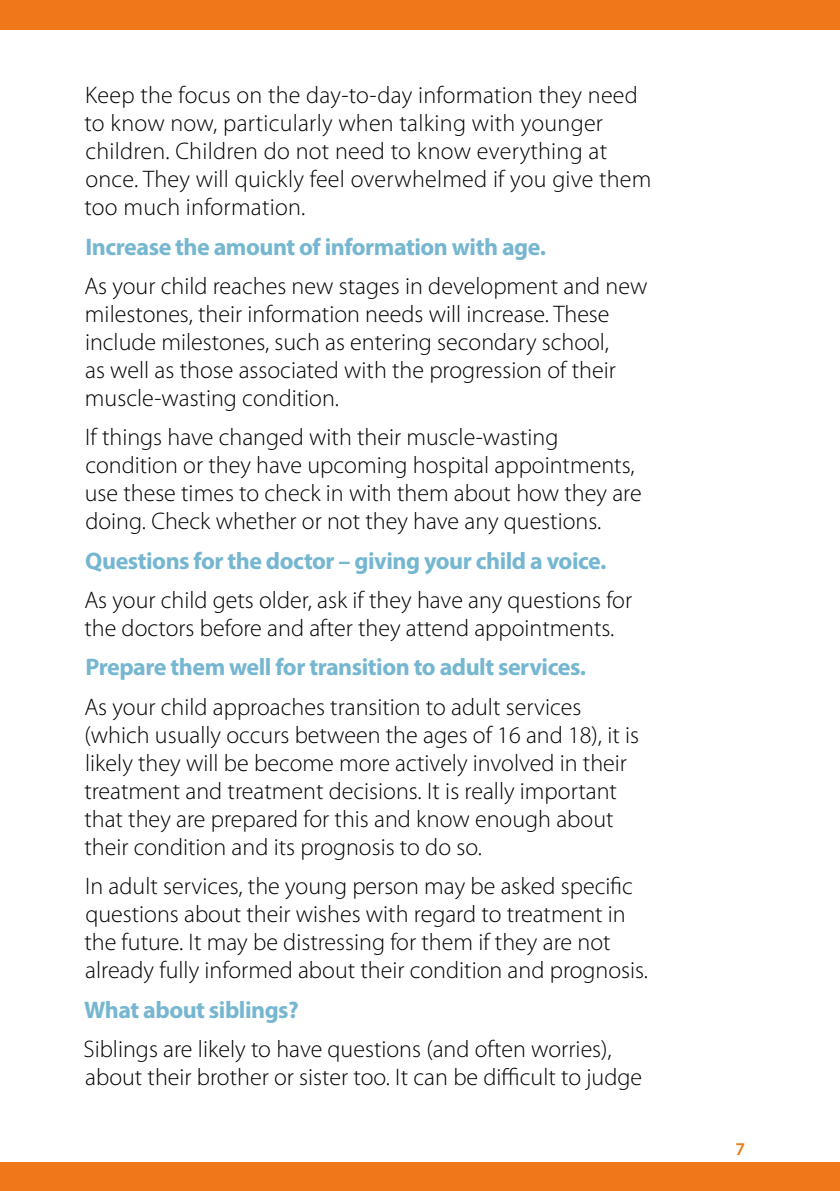
<style>
.page{position:relative;width:840px;height:1191px;background:#fff}
.page>*{position:absolute;margin:0;border:0;box-sizing:border-box;transform-origin:0 0}
.t1{font:300 24px/28px "Myriad Pro";color:#000}
.t2{font:700 24px "Myriad Pro";letter-spacing:-.02em;color:#75b6d0}
.t3{font:600 18px "Myriad Pro";color:#ef7918}
</style>
<div class="page">
<div style="left:0;top:1162px;width:839px;height:29px;background:#ef7918"></div>
<div style="left:0;top:0;width:839px;height:29px;background:#ef7918"></div>
<p class="t1" style="left:84px;top:81px;width:568px">Keep the focus on the day-to-day information they need to know now, particularly when talking with younger children. Children do not need to know everything at once. They will quickly feel overwhelmed if you give them too much information.</p>
<p class="t2" style="left:85px;top:231px;width:461px">Increase the amount of information with age.</p>
<p class="t1" style="left:84px;top:272px;width:564px">As your child reaches new stages in development and new milestones, their information needs will increase. These include milestones, such as entering secondary school,<br>as well as those associated with the progression of their muscle-wasting condition.</p>
<p class="t1" style="left:85px;top:423px;width:558px">If things have changed with their muscle-wasting condition or they have upcoming hospital appointments, use these times to check in with them about how they are doing. Check whether or not they have any questions.</p>
<p class="t2" style="left:85px;top:545px;width:522px">Questions for the doctor – giving your child a voice.</p>
<p class="t1" style="left:84px;top:586px;width:549px">As your child gets older, ask if they have any questions for the doctors before and after they attend appointments.</p>
<p class="t2" style="left:85px;top:651px;width:501px">Prepare them well for transition to adult services.</p>
<p class="t1" style="left:84px;top:692px;width:556px">As your child approaches transition to adult services (which usually occurs between the ages of 16 and 18), it is likely they will be become more actively involved in their treatment and treatment decisions. It is really important that they are prepared for this and know enough about their condition and its prognosis to do so.</p>
<p class="t1" style="left:84px;top:872px;width:564px">In adult services, the young person may be asked specific questions about their wishes with regard to treatment in the future. It may be distressing for them if they are not already fully informed about their condition and prognosis.</p>
<p class="t2" style="left:84px;top:993px;width:216px">What about siblings?</p>
<p class="t1" style="left:83px;top:1034px;width:560px">Siblings are likely to have questions (and often worries), about their brother or sister too. It can be difficult to judge</p>
<p class="t3" style="left:735px;top:1137px;width:11px">7</p>
</div>
